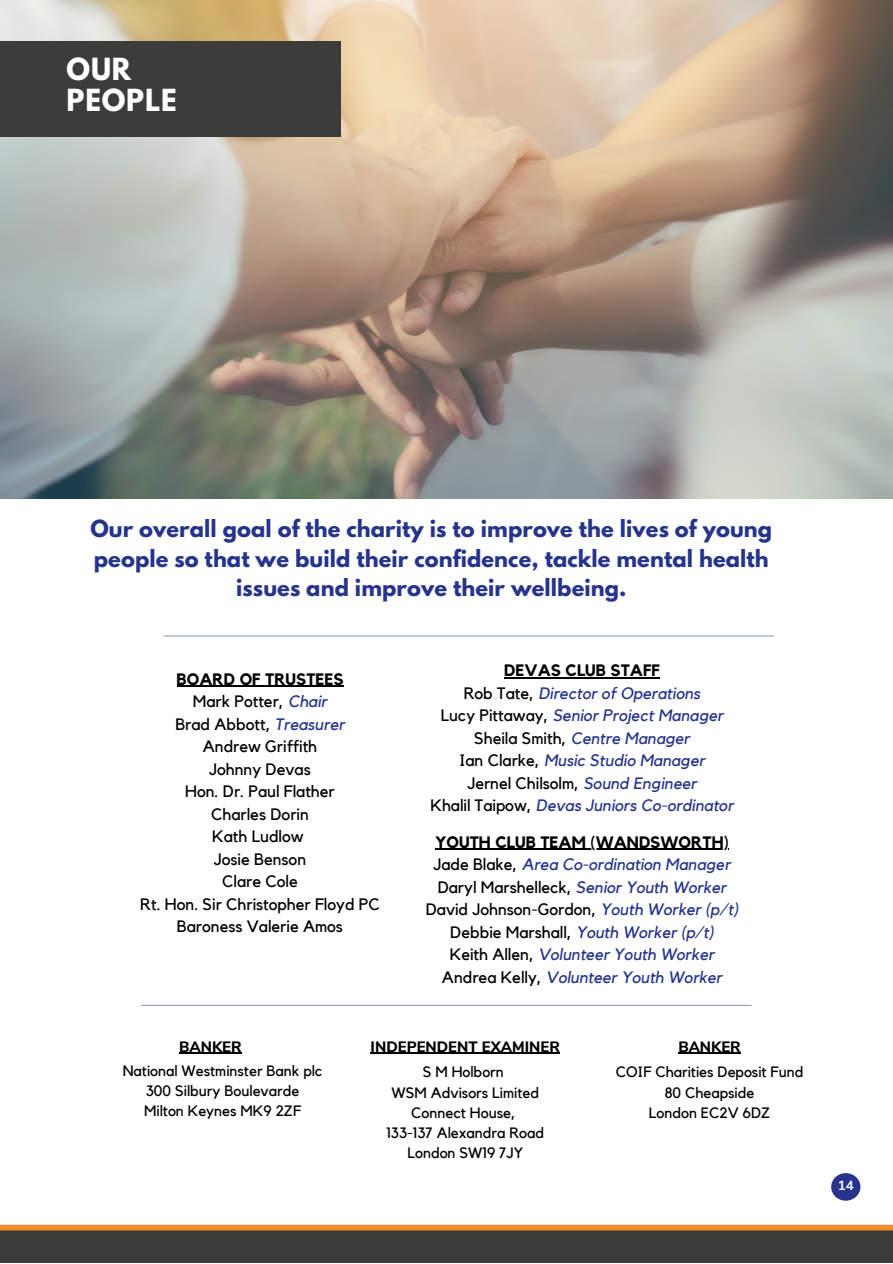
<style>
.page{position:relative;width:893px;height:1264px;background:#fff}
.page>*{position:absolute;margin:0;border:0;box-sizing:border-box;transform-origin:0 0}
.t1{font:700 27px "League Spartan";letter-spacing:.03em;color:#fff}
.t2{font:700 21px/29.2px "League Spartan";letter-spacing:.005em;color:#27348b;text-align:center}
.t3{font:italic 16.5px "Kollektif";color:#27348b}
.t4{font:16.5px "Kollektif";color:#000}
.t5{font:700 16.5px "Kollektif";color:#000}
.t6{font:15px "Kollektif";color:#000}
.t7{font:800 15px "Nunito Sans";color:#000}
.t8{font:700 13.5px "Nunito";color:#fff}
.s1{font-style:italic;color:#27348b}
.s2{font-style:normal;color:#000}
</style>
<div class="page">
<img style="left:0;top:0;width:892px;height:498px">
<div style="left:0;top:42px;width:340px;height:94px;background:#3c3c3b"></div>
<div style="left:831px;top:1173px;width:29px;height:27px;background:#27348b;border-radius:50%"></div>
<div style="left:0;top:1227px;width:892px;height:35px;background:#3c3c3b"></div>
<div style="left:0;top:1224px;width:892px;height:6px;background:#f28d28"></div>
<hr style="left:142px;top:1004px;width:609px;height:1px;background:#27348b">
<hr style="left:164px;top:635px;width:609px;height:1px;background:#27348b">
<hr style="left:176px;top:685px;width:167px;height:2px;background:#000">
<hr style="left:504px;top:677px;width:155px;height:1px;background:#000">
<hr style="left:435px;top:848px;width:293px;height:1px;background:#000">
<hr style="left:179px;top:1052px;width:62px;height:1px;background:#000">
<hr style="left:370px;top:1052px;width:190px;height:1px;background:#000">
<hr style="left:678px;top:1052px;width:62px;height:1px;background:#000">
<p class="t1" style="left:67px;top:56px;width:66px">OUR</p>
<p class="t1" style="left:67px;top:86px;width:112px">PEOPLE</p>
<p class="t2" style="left:90px;top:517px;width:683px">Our overall goal of the charity is to improve the lives of young people so that we build their confidence, tackle mental health issues and improve their wellbeing.</p>
<p class="t5" style="left:176px;top:671px;width:168px">BOARD OF TRUSTEES</p>
<p class="t4" style="left:193px;top:693px;width:136px">Mark Potter, <span class="s1">Chair</span></p>
<p class="t4" style="left:175px;top:716px;width:171px">Brad Abbott, <span class="s1">Treasurer</span></p>
<p class="t4" style="left:203px;top:738px;width:116px">Andrew Griffith</p>
<p class="t4" style="left:209px;top:761px;width:103px">Johnny Devas</p>
<p class="t4" style="left:185px;top:783px;width:151px">Hon. Dr. Paul Flather</p>
<p class="t4" style="left:211px;top:806px;width:99px">Charles Dorin</p>
<p class="t4" style="left:212px;top:828px;width:93px">Kath Ludlow</p>
<p class="t4" style="left:214px;top:851px;width:94px">Josie Benson</p>
<p class="t4" style="left:222px;top:873px;width:77px">Clare Cole</p>
<p class="t4" style="left:140px;top:896px;width:241px">Rt. Hon. Sir Christopher Floyd PC</p>
<p class="t4" style="left:177px;top:918px;width:168px">Baroness Valerie Amos</p>
<p class="t5" style="left:504px;top:662px;width:157px">DEVAS CLUB STAFF</p>
<p class="t3" style="left:464px;top:685px;width:238px"><span class="s2">Rob Tate,</span> Director of Operations</p>
<p class="t3" style="left:440px;top:707px;width:284px"><span class="s2">Lucy Pittaway,</span> Senior Project Manager</p>
<p class="t3" style="left:474px;top:730px;width:217px"><span class="s2">Sheila Smith,</span> Centre Manager</p>
<p class="t3" style="left:459px;top:752px;width:247px"><span class="s2">Ian Clarke,</span> Music Studio Manager</p>
<p class="t4" style="left:467px;top:775px;width:231px">Jernel Chilsolm, <span class="s1">Sound Engineer</span></p>
<p class="t3" style="left:430px;top:797px;width:304px"><span class="s2">Khalil Taipow,</span> Devas Juniors Co-ordinator</p>
<p class="t5" style="left:435px;top:834px;width:295px">YOUTH CLUB TEAM (WANDSWORTH)</p>
<p class="t3" style="left:433px;top:856px;width:298px"><span class="s2">Jade Blake,</span> Area Co-ordination Manager</p>
<p class="t4" style="left:437px;top:879px;width:290px">Daryl Marshelleck, <span class="s1">Senior Youth Worker</span></p>
<p class="t4" style="left:425px;top:901px;width:314px">David Johnson-Gordon, <span class="s1">Youth Worker (p/t)</span></p>
<p class="t3" style="left:450px;top:924px;width:265px"><span class="s2">Debbie Marshall,</span> Youth Worker (p/t)</p>
<p class="t3" style="left:450px;top:946px;width:266px"><span class="s2">Keith Allen,</span> Volunteer Youth Worker</p>
<p class="t3" style="left:442px;top:969px;width:282px"><span class="s2">Andrea Kelly,</span> Volunteer Youth Worker</p>
<p class="t7" style="left:179px;top:1036px;width:64px">BANKER</p>
<p class="t7" style="left:370px;top:1036px;width:191px">INDEPENDENT EXAMINER</p>
<p class="t7" style="left:678px;top:1036px;width:64px">BANKER</p>
<p class="t6" style="left:123px;top:1063px;width:201px">National Westminster Bank plc</p>
<p class="t6" style="left:146px;top:1084px;width:155px">300 Silbury Boulevarde</p>
<p class="t6" style="left:144px;top:1104px;width:158px">Milton Keynes MK9 2ZF</p>
<p class="t6" style="left:423px;top:1065px;width:83px">S M Holborn</p>
<p class="t6" style="left:391px;top:1085px;width:149px">WSM Advisors Limited</p>
<p class="t6" style="left:411px;top:1105px;width:106px">Connect House,</p>
<p class="t6" style="left:386px;top:1125px;width:159px">133-137 Alexandra Road</p>
<p class="t6" style="left:407px;top:1146px;width:117px">London SW19 7JY</p>
<p class="t6" style="left:615px;top:1065px;width:189px">COIF Charities Deposit Fund</p>
<p class="t6" style="left:664px;top:1085px;width:91px">80 Cheapside</p>
<p class="t6" style="left:648px;top:1105px;width:123px">London EC2V 6DZ</p>
<p class="t8" style="left:837px;top:1176px;width:18px">14</p>
</div>
